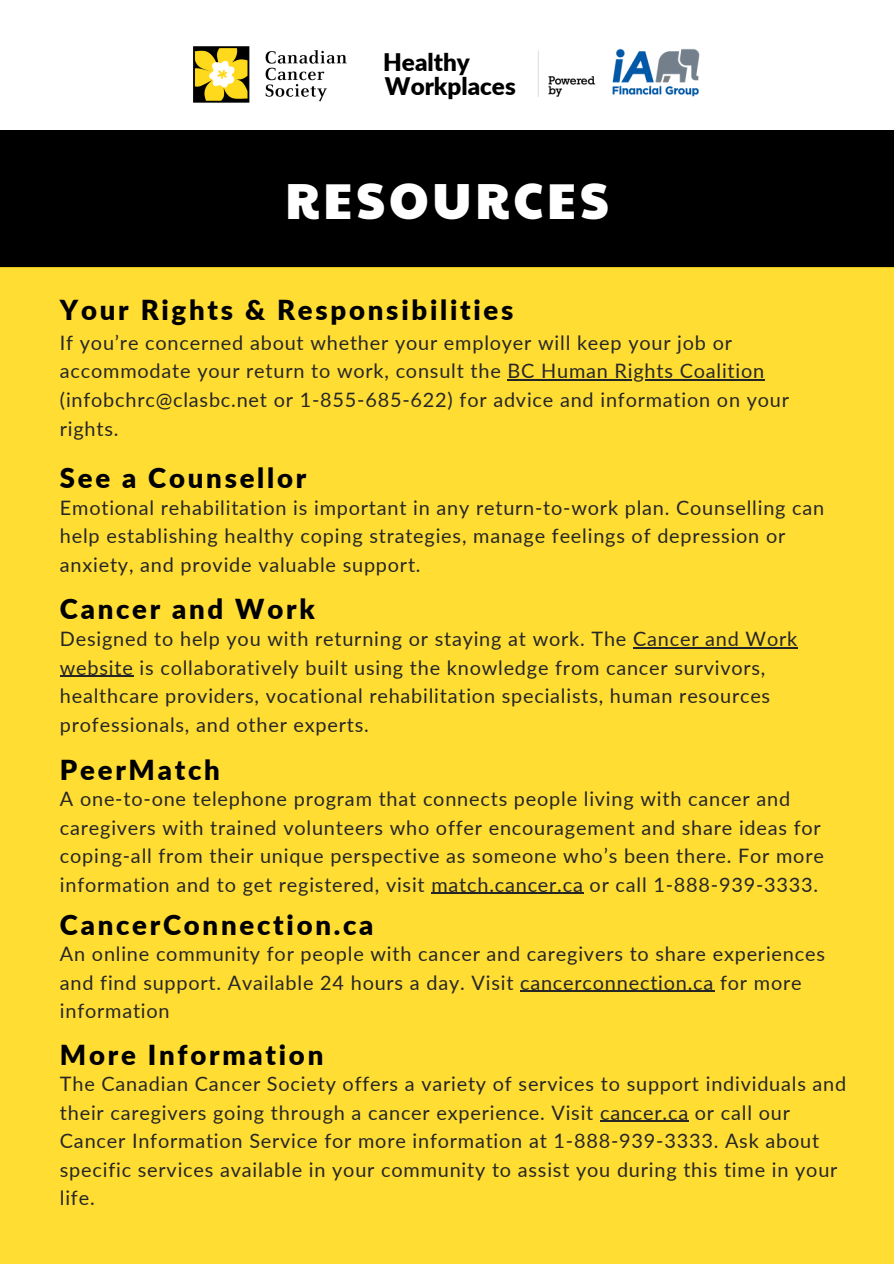
<style>
.page{position:relative;width:894px;height:1264px;background:#fff}
.page>*{position:absolute;margin:0;border:0;box-sizing:border-box;transform-origin:0 0}
.t1{font:49.65px "Paytone One";letter-spacing:.07em;color:#fff}
.t2{font:900 27.45px "Lato";letter-spacing:.1em;color:#000}
.t3{font:900 24.15px/23.7px "Lato";color:#000}
.t4{font:19.8px/28.5px "Lato";letter-spacing:.04em;color:#262626}
</style>
<div class="page">
<div style="left:0;top:130px;width:893px;height:137px;background:#000"></div>
<div style="left:0;top:267px;width:893px;height:996px;background:#fd3"></div>
<hr style="left:431px;top:892px;width:152px;height:1px;background:#262626">
<hr style="left:520px;top:990px;width:194px;height:1px;background:#262626">
<hr style="left:600px;top:1120px;width:88px;height:1px;background:#262626">
<hr style="left:633px;top:647px;width:164px;height:1px;background:#262626">
<hr style="left:60px;top:675px;width:74px;height:1px;background:#262626">
<hr style="left:507px;top:379px;width:257px;height:2px;background:#262626">
<img style="left:193px;top:46px;width:154px;height:57px">
<img style="left:538px;top:48px;width:162px;height:49px">
<p class="t3" style="left:383px;top:50px;width:134px">Healthy<br>Workplaces</p>
<h1 class="t1" style="left:285px;top:164px;width:326px">RESOURCES</h1>
<h2 class="t2" style="left:60px;top:293px;width:455px">Your Rights &amp; Responsibilities</h2>
<p class="t4" style="left:60px;top:328px;width:730px">If you’re concerned about whether your employer will keep your job or accommodate your return to work, consult the BC Human Rights Coalition (infobchrc@clasbc.net or 1-855-685-622) for advice and information on your rights.</p>
<h2 class="t2" style="left:60px;top:460px;width:248px">See a Counsellor</h2>
<p class="t4" style="left:60px;top:493px;width:765px">Emotional rehabilitation is important in any return-to-work plan. Counselling can help establishing healthy coping strategies, manage feelings of depression or anxiety, and provide valuable support.</p>
<h2 class="t2" style="left:60px;top:592px;width:256px">Cancer and Work</h2>
<p class="t4" style="left:60px;top:624px;width:738px">Designed to help you with returning or staying at work. The Cancer and Work website is collaboratively built using the knowledge from cancer survivors, healthcare providers, vocational rehabilitation specialists, human resources professionals, and other experts.</p>
<h2 class="t2" style="left:60px;top:753px;width:161px">PeerMatch</h2>
<p class="t4" style="left:60px;top:784px;width:765px">A one-to-one telephone program that connects people living with cancer and caregivers with trained volunteers who offer encouragement and share ideas for coping-all from their unique perspective as someone who’s been there. For more information and to get registered, visit match.cancer.ca or call 1-888-939-3333.</p>
<h2 class="t2" style="left:60px;top:907px;width:315px">CancerConnection.ca</h2>
<p class="t4" style="left:60px;top:939px;width:766px">An online community for people with cancer and caregivers to share experiences and find support. Available 24 hours a day. Visit cancerconnection.ca for more information</p>
<h2 class="t2" style="left:60px;top:1037px;width:265px">More Information</h2>
<p class="t4" style="left:60px;top:1069px;width:787px">The Canadian Cancer Society offers a variety of services to support individuals and their caregivers going through a cancer experience. Visit cancer.ca or call our Cancer Information Service for more information at 1-888-939-3333. Ask about specific services available in your community to assist you during this time in your life.</p>
</div>
